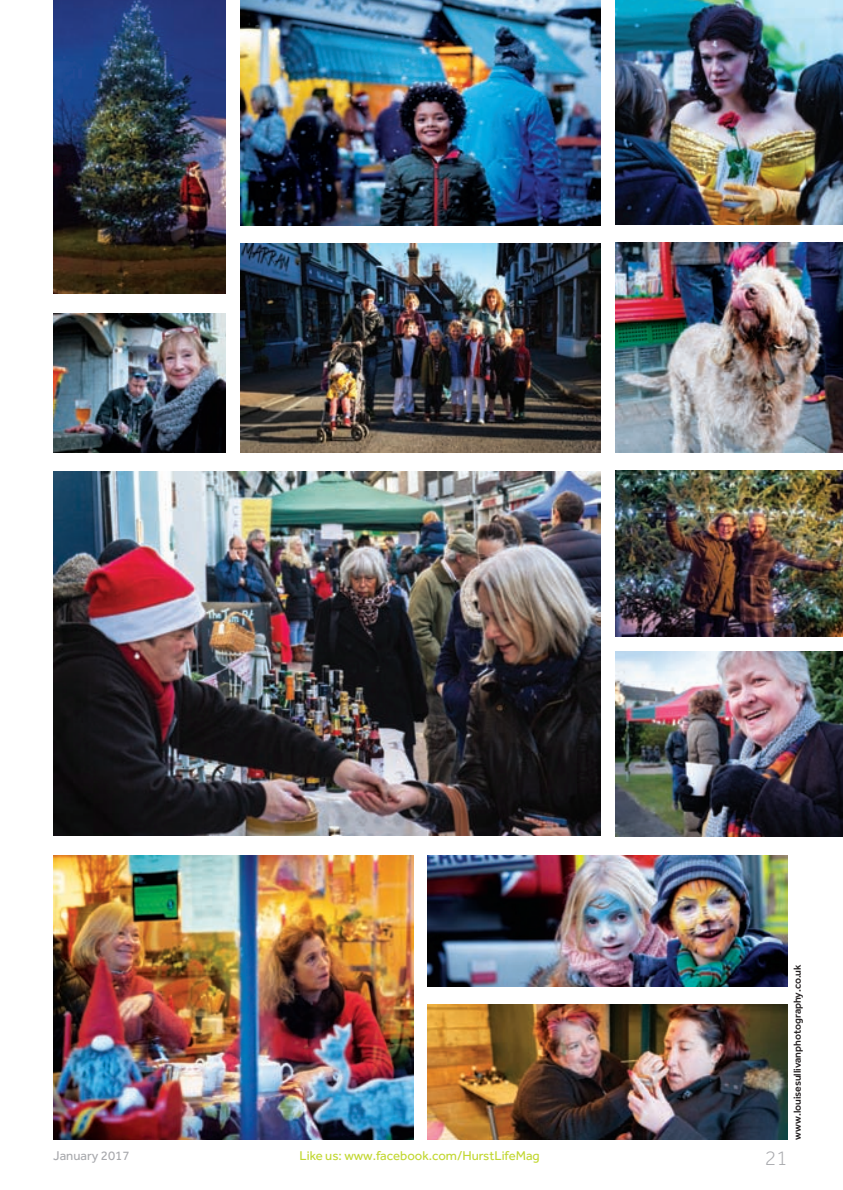
<style>
.page{position:relative;width:843px;height:1190px;background:#fff}
.page>*{position:absolute;margin:0;border:0;box-sizing:border-box;transform-origin:0 0}
.t1{font:300 21px "Effra";color:#a8a9ad}
.t2{font:13.12px "Effra";color:#c1d72f}
.t3{font:13.12px "Effra";color:#a8a9ad}
.t4{font:500 10.5px "Effra";letter-spacing:-.005em;color:#231f20}
</style>
<div class="page">
<img style="left:615px;top:0;width:228px;height:225px">
<img style="left:53px;top:0;width:173px;height:293px">
<img style="left:53px;top:471px;width:547px;height:365px">
<img style="left:53px;top:313px;width:173px;height:139px">
<img style="left:428px;top:855px;width:359px;height:131px">
<img style="left:53px;top:855px;width:360px;height:284px">
<img style="left:241px;top:0;width:359px;height:226px">
<img style="left:615px;top:470px;width:228px;height:166px">
<img style="left:241px;top:244px;width:359px;height:208px">
<img style="left:428px;top:1004px;width:359px;height:135px">
<img style="left:615px;top:242px;width:228px;height:210px">
<img style="left:615px;top:651px;width:228px;height:186px">
<p class="t3" style="left:53px;top:1147px;width:78px">January 2017</p>
<p class="t2" style="left:299px;top:1147px;width:242px">Like us: www.facebook.com/HurstLifeMag</p>
<h1 class="t1" style="left:765px;top:1146px;width:24px">21</h1>
<p class="t4" style="left:791px;top:1139px;width:177px;rotate:-90deg">www.louisesullivanphotography.co.uk</p>
</div>
